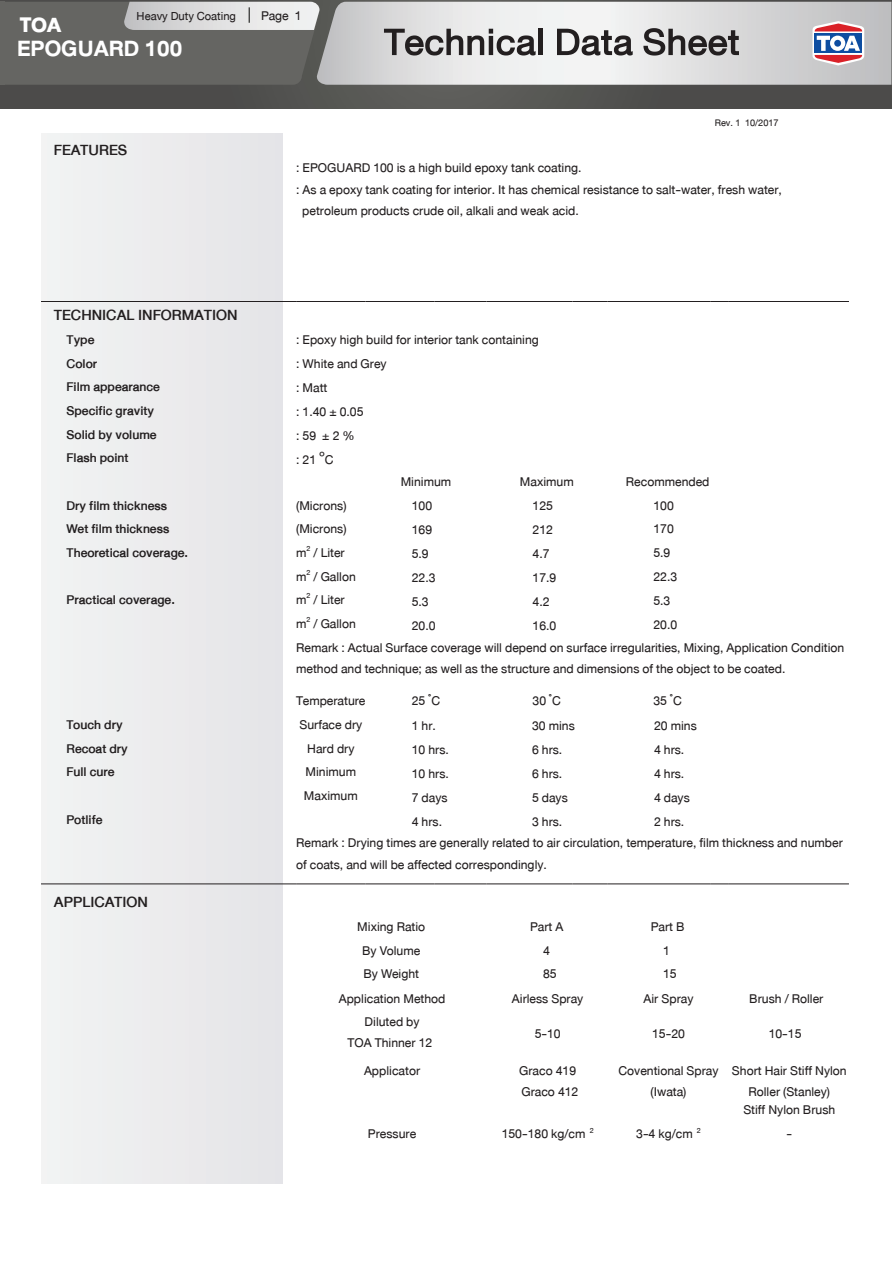
<style>
.page{position:relative;width:893px;height:1263px;background:#fff}
.page>*{position:absolute;margin:0;border:0;box-sizing:border-box;transform-origin:0 0}
.t1{font:500 54px "DB Helvethaica X";color:#231f20}
.t2{font:700 31.5px "DB Helvethaica X";color:#fff}
.t3{font:900 29.25px "DB Helvethaica X";color:#fff}
.t4{font:500 21px "DB Helvethaica X";color:#231f20}
.t5{font:18px/24px "DB Helvethaica X";color:#231f20}
.t6{font:500 18px/23.7px "DB Helvethaica X";color:#231f20}
.t7{font:16.5px "DB Helvethaica X";color:#231f20}
.t8{font:13.5px "DB Helvethaica X";color:#231f20}
.s1{font-family:"Myriad Pro"}
</style>
<div class="page">
<img style="left:0;top:0;width:891px;height:109px">
<img style="left:320px;top:2px;width:571px;height:83px">
<svg style="left:812px;top:21px;width:52px;height:44px"></svg>
<svg style="left:5px;top:2px;width:315px;height:83px;background:#7d7d7a"></svg>
<div style="left:0;top:2px;width:5px;height:83px;background:#656562"></div>
<hr style="left:41px;top:301px;width:255px;height:1px;background:#231f20">
<hr style="left:296px;top:301px;width:70px;height:1px;background:#231f20">
<hr style="left:366px;top:301px;width:68px;height:1px;background:#231f20">
<hr style="left:434px;top:301px;width:52px;height:1px;background:#231f20">
<hr style="left:486px;top:301px;width:87px;height:1px;background:#231f20">
<hr style="left:573px;top:301px;width:34px;height:1px;background:#231f20">
<hr style="left:607px;top:301px;width:104px;height:1px;background:#231f20">
<svg style="left:711px;top:301px;width:17px;height:1px"></svg>
<hr style="left:728px;top:301px;width:121px;height:1px;background:#231f20">
<hr style="left:41px;top:883px;width:255px;height:1px;background:#231f20">
<hr style="left:296px;top:883px;width:70px;height:1px;background:#231f20">
<hr style="left:366px;top:883px;width:68px;height:1px;background:#231f20">
<hr style="left:434px;top:883px;width:52px;height:1px;background:#231f20">
<hr style="left:486px;top:883px;width:87px;height:1px;background:#231f20">
<hr style="left:573px;top:883px;width:34px;height:1px;background:#231f20">
<hr style="left:607px;top:883px;width:104px;height:1px;background:#231f20">
<svg style="left:711px;top:883px;width:17px;height:1px"></svg>
<hr style="left:728px;top:883px;width:121px;height:1px;background:#231f20">
<h3 class="t3" style="left:20px;top:8px;width:43px">TOA</h3>
<p class="t7" style="left:137px;top:7px;width:101px">Heavy Duty Coating</p>
<h2 class="t2" style="left:17px;top:30px;width:166px">EPOGUARD 100</h2>
<p class="t4" style="left:54px;top:138px;width:75px">FEATURES</p>
<p class="t5" style="left:261px;top:4px;width:42px">Page 1</p>
<h1 class="t1" style="left:384px;top:12px;width:358px">Technical Data Sheet</h1>
<p class="t8" style="left:715px;top:115px;width:65px">Rev. 1 10/2017</p>
<p class="t5" style="left:296px;top:156px;width:287px">: EPOGUARD 100 is a high build epoxy tank coating.</p>
<p class="t5" style="left:296px;top:177px;width:487px">: As a epoxy tank coating for interior. It has chemical resistance to salt-water, fresh water,</p>
<p class="t5" style="left:302px;top:199px;width:278px">petroleum products crude oil, alkali and weak acid.</p>
<p class="t4" style="left:54px;top:303px;width:185px">TECHNICAL INFORMATION</p>
<p class="t6" style="left:67px;top:328px;width:95px">Type<br>Color<br>Film appearance<br>Specific gravity<br>Solid by volume<br>Flash point</p>
<p class="t5" style="left:296px;top:328px;width:244px">: Epoxy high build for interior tank containing : White and Grey<br>: Matt<br>: 1.40 ± 0.05<br>: 59 ± 2 %<br>: 21 <span class="s1">°</span>C</p>
<p class="t5" style="left:412px;top:493px;width:25px">100<br>169<br>5.9<br>22.3<br>5.3<br>20.0</p>
<p class="t5" style="left:533px;top:493px;width:25px">125<br>212<br>4.7<br>17.9<br>4.2<br>16.0</p>
<p class="t5" style="left:653px;top:493px;width:25px">100<br>170<br>5.9<br>22.3<br>5.3<br>20.0</p>
<p class="t5" style="left:401px;top:470px;width:52px">Minimum</p>
<p class="t5" style="left:520px;top:470px;width:55px">Maximum</p>
<p class="t5" style="left:626px;top:470px;width:85px">Recommended</p>
<p class="t6" style="left:67px;top:493px;width:102px">Dry film thickness</p>
<p class="t5" style="left:296px;top:493px;width:52px">(Microns)</p>
<p class="t6" style="left:67px;top:517px;width:104px">Wet film thickness</p>
<p class="t5" style="left:296px;top:517px;width:52px">(Microns)</p>
<p class="t6" style="left:67px;top:541px;width:123px">Theoretical coverage.</p>
<p class="t5" style="left:296px;top:541px;width:61px">m<sup>2</sup> / Liter m<sup>2</sup> / Gallon</p>
<p class="t6" style="left:67px;top:588px;width:110px">Practical coverage.</p>
<p class="t5" style="left:296px;top:588px;width:550px">m<sup>2</sup> / Liter<br>m<sup>2</sup> / Gallon<br>Remark : Actual Surface coverage will depend on surface irregularities, Mixing, Application Condition</p>
<p class="t5" style="left:296px;top:653px;width:491px;line-height:32.1px">method and technique; as well as the structure and dimensions of the object to be coated.<br>Temperature</p>
<p class="t5" style="left:412px;top:689px;width:30px">25 ํC</p>
<p class="t5" style="left:533px;top:689px;width:30px">30 ํC</p>
<p class="t5" style="left:653px;top:689px;width:30px">35 ํC</p>
<p class="t6" style="left:67px;top:713px;width:58px">Touch dry</p>
<p class="t5" style="left:299px;top:713px;width:64px">Surface dry</p>
<p class="t6" style="left:67px;top:737px;width:63px">Recoat dry</p>
<p class="t5" style="left:307px;top:736px;width:49px">Hard dry</p>
<p class="t6" style="left:67px;top:760px;width:49px">Full cure</p>
<p class="t5" style="left:304px;top:760px;width:55px">Minimum<br>Maximum</p>
<p class="t6" style="left:67px;top:808px;width:38px">Potlife</p>
<p class="t5" style="left:296px;top:832px;width:548px;line-height:21.6px">Remark : Drying times are generally related to air circulation, temperature, film thickness and number of coats, and will be affected correspondingly.</p>
<p class="t4" style="left:54px;top:891px;width:96px">APPLICATION</p>
<p class="t5" style="left:357px;top:915px;width:70px">Mixing Ratio</p>
<p class="t5" style="left:530px;top:915px;width:35px">Part A</p>
<p class="t5" style="left:651px;top:915px;width:35px">Part B</p>
<p class="t5" style="left:362px;top:939px;width:60px">By Volume<br>By Weight</p>
<p class="t5" style="left:412px;top:713px;width:26px">1 hr.</p>
<p class="t5" style="left:532px;top:713px;width:44px">30 mins</p>
<p class="t5" style="left:654px;top:713px;width:44px">20 mins</p>
<p class="t5" style="left:412px;top:737px;width:39px">10 hrs.</p>
<p class="t5" style="left:532px;top:737px;width:32px">6 hrs.</p>
<p class="t5" style="left:654px;top:737px;width:32px">4 hrs.</p>
<p class="t5" style="left:412px;top:761px;width:39px">10 hrs.</p>
<p class="t5" style="left:532px;top:761px;width:32px">6 hrs.</p>
<p class="t5" style="left:654px;top:761px;width:32px">4 hrs.</p>
<p class="t5" style="left:412px;top:785px;width:37px">7 days</p>
<p class="t5" style="left:532px;top:785px;width:37px">5 days</p>
<p class="t5" style="left:654px;top:785px;width:37px">4 days</p>
<p class="t5" style="left:412px;top:809px;width:32px">4 hrs.</p>
<p class="t5" style="left:532px;top:809px;width:32px">3 hrs.</p>
<p class="t5" style="left:654px;top:809px;width:32px">2 hrs.</p>
<p class="t5" style="left:543px;top:939px;width:15px">4<br>85</p>
<p class="t5" style="left:663px;top:939px;width:15px">1<br>15</p>
<p class="t5" style="left:749px;top:986px;width:76px">Brush / Roller</p>
<p class="t5" style="left:339px;top:986px;width:108px">Application Method</p>
<p class="t5" style="left:512px;top:986px;width:73px">Airless Spray</p>
<p class="t5" style="left:644px;top:986px;width:51px">Air Spray</p>
<p class="t5" style="left:365px;top:1010px;width:57px">Diluted by</p>
<p class="t5" style="left:535px;top:1022px;width:28px">5-10</p>
<p class="t5" style="left:652px;top:1022px;width:34px">15-20</p>
<p class="t5" style="left:769px;top:1022px;width:34px">10-15</p>
<p class="t5" style="left:347px;top:1029px;width:86px;line-height:27.8px;text-align:center">TOA Thinner 12<br>Applicator</p>
<p class="t5" style="left:519px;top:1058px;width:58px">Graco 419</p>
<p class="t5" style="left:618px;top:1059px;width:102px;line-height:21.6px;text-align:center">Coventional Spray (Iwata)</p>
<p class="t5" style="left:732px;top:1058px;width:116px">Short Hair Stiff Nylon</p>
<p class="t5" style="left:521px;top:1080px;width:58px">Graco 412</p>
<p class="t5" style="left:743px;top:1083px;width:93px;line-height:18px">Roller (Stanley)<br>Stiff Nylon Brush</p>
<p class="t5" style="left:368px;top:1122px;width:50px">Pressure</p>
<p class="t5" style="left:502px;top:1122px;width:93px">150-180 kg/cm <sup>2</sup></p>
<p class="t5" style="left:636px;top:1122px;width:66px">3-4 kg/cm <sup>2</sup></p>
<p class="t5" style="left:787px;top:1122px;width:7px">-</p>
</div>
